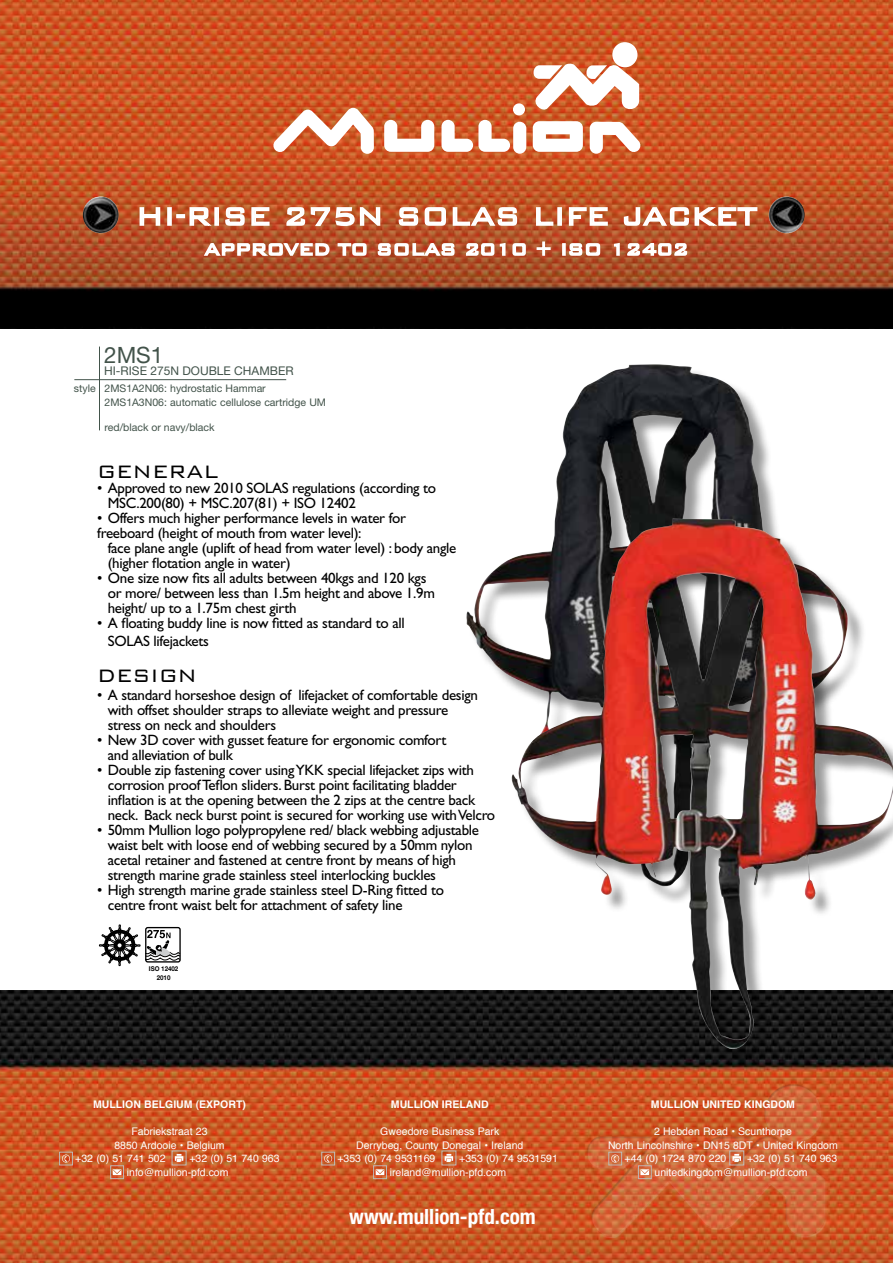
<style>
.page{position:relative;width:893px;height:1263px;background:#fff}
.page>*{position:absolute;margin:0;border:0;box-sizing:border-box;transform-origin:0 0}
.t1{font:300 32.7px "Bank Gothic BT";color:#fff}
.t2{font:300 24px "Bank Gothic BT";letter-spacing:-.005em;color:#000}
.t3{font:22.5px "Helvetica Neue LT Std";color:#42534a}
.t4{font:700 condensed 21px "Helvetica Neue LT Std";color:#fff}
.t5{font:15px/15px "Gill Sans Std";letter-spacing:-.02em;color:#000}
.t6{font:12px "Helvetica Neue LT Std";color:#42534a}
.t7{font:10.5px/13.5px "Helvetica";color:#fff}
.t8{font:10.5px/13.5px "Helvetica Neue LT Std";color:#42534a}
.t9{font:700 10.5px "Helvetica";color:#fff}
.t10{font:700 6.6px/9px "Helvetica Neue LT Std";color:#000;text-align:center;scale:.94 1}
</style>
<div class="page">
<img style="left:0;top:0;width:893px;height:1263px">
<div style="left:513px;top:122px;width:13px;height:32px;background:#fff;border-radius:7px"></div>
<svg style="left:384px;top:120px;width:50px;height:32px"></svg>
<svg style="left:533px;top:121px;width:50px;height:31px"></svg>
<svg style="left:441px;top:120px;width:69px;height:32px"></svg>
<div style="left:513px;top:103px;width:12px;height:12px;background:#fff;border-radius:50%"></div>
<svg style="left:590px;top:122px;width:51px;height:32px"></svg>
<svg style="left:273px;top:108px;width:101px;height:46px"></svg>
<div style="left:612px;top:42px;width:25px;height:25px;background:#fff;border-radius:50%"></div>
<svg style="left:531px;top:63px;width:108px;height:50px"></svg>
<div style="left:0;top:329px;width:893px;height:661px;background:#fff"></div>
<svg style="left:586px;top:1083px;width:240px;height:145px;background:#cd5a28"></svg>
<div style="left:59px;top:1152px;width:14px;height:13px;border:1px solid #bdb9b5"></div>
<svg style="left:62px;top:1154px;width:8px;height:8px"></svg>
<svg style="left:175px;top:1154px;width:8px;height:8px"></svg>
<div style="left:111px;top:1166px;width:13px;height:13px;border:1px solid #bdb9b5"></div>
<svg style="left:113px;top:1169px;width:8px;height:6px"></svg>
<div style="left:322px;top:1152px;width:13px;height:13px;border:1px solid #bdb9b5"></div>
<svg style="left:324px;top:1154px;width:8px;height:8px"></svg>
<svg style="left:445px;top:1154px;width:8px;height:8px"></svg>
<div style="left:373px;top:1166px;width:14px;height:13px;border:1px solid #bdb9b5"></div>
<svg style="left:376px;top:1169px;width:8px;height:6px"></svg>
<svg style="left:581px;top:1131px;width:244px;height:114px;background:#cf6232"></svg>
<div style="left:469px;top:366px;width:397px;height:538px;background:#000;opacity:.4"></div>
<img style="left:466px;top:365px;width:227px;height:521px">
<div style="left:514px;top:521px;width:379px;height:546px;background:#000;opacity:.4"></div>
<img style="left:510px;top:525px;width:299px;height:524px">
<svg style="left:139px;top:206px;width:22px;height:21px"></svg>
<div style="left:167px;top:207px;width:5px;height:19px;border:2px solid #fff"></div>
<svg style="left:176px;top:206px;width:38px;height:21px"></svg>
<div style="left:214px;top:207px;width:5px;height:19px;border:2px solid #fff"></div>
<svg style="left:224px;top:206px;width:46px;height:21px"></svg>
<svg style="left:284px;top:202px;width:97px;height:26px"></svg>
<svg style="left:398px;top:206px;width:120px;height:21px"></svg>
<svg style="left:535px;top:206px;width:19px;height:21px"></svg>
<div style="left:557px;top:207px;width:5px;height:19px;border:2px solid #fff"></div>
<svg style="left:568px;top:206px;width:41px;height:21px"></svg>
<svg style="left:623px;top:206px;width:135px;height:21px"></svg>
<svg style="left:203px;top:241px;width:127px;height:16px"></svg>
<svg style="left:337px;top:242px;width:31px;height:15px"></svg>
<svg style="left:377px;top:241px;width:78px;height:16px"></svg>
<svg style="left:462px;top:242px;width:44px;height:15px"></svg>
<svg style="left:512px;top:242px;width:15px;height:15px"></svg>
<svg style="left:536px;top:240px;width:16px;height:17px"></svg>
<div style="left:562px;top:243px;width:4px;height:13px;border:2px solid #fff"></div>
<svg style="left:568px;top:242px;width:33px;height:15px"></svg>
<svg style="left:613px;top:241px;width:75px;height:16px"></svg>
<img style="left:769px;top:197px;width:36px;height:36px;border-radius:18px">
<img style="left:83px;top:197px;width:36px;height:36px;border-radius:18px">
<hr style="left:99px;top:347px;width:1px;height:83px;background:#42534a">
<hr style="left:74px;top:379px;width:212px;height:1px;background:#42534a">
<div style="left:145px;top:927px;width:36px;height:35px;border:1px solid #000;border-radius:2px"></div>
<svg style="left:99px;top:925px;width:81px;height:41px"></svg>
<h1 class="t1" style="left:136px;top:199px;width:622px">Hi-RISE 275N SOLAS li fe jacket</h1>
<h3 class="t3" style="left:104px;top:341px;width:61px">2MS1</h3>
<p class="t6" style="left:104px;top:364px;width:182px">HI-RISE 275N double cham ber</p>
<p class="t8" style="left:105px;top:381px;width:223px;text-indent:-31px">style 2MS1A2N06: hydrostatic Hammar<br>2MS1A3N06: automatic cellulose cartridge UM</p>
<p class="t8" style="left:105px;top:420px;width:112px">red/black or navy/black</p>
<h2 class="t2" style="left:97px;top:459px;width:123px">GENERAL</h2>
<p class="t5" style="left:108px;top:481px;width:330px;text-indent:-10px">• Approved to new 2010 SOLAS regulations (according to<br>MSC.200(80) + MSC.207(81) + ISO 12402</p>
<p class="t5" style="left:97px;top:511px;width:310px">• Offers much higher performance levels in water for freeboard (height of mouth from water level):</p>
<p class="t5" style="left:108px;top:541px;width:350px">face plane angle (uplift of head from water level) : body angle (higher flotation angle in water)</p>
<p class="t5" style="left:108px;top:571px;width:329px;text-indent:-10px">• One size now fits all adults between 40kgs and 120 kgs or more/ between less than 1.5m height and above 1.9m height/ up to a 1.75m chest girth</p>
<p class="t5" style="left:108px;top:614px;width:298px;line-height:18px;text-indent:-10px">• A floating buddy line is now fitted as standard to all<br>SOLAS lifejackets</p>
<h2 class="t2" style="left:97px;top:663px;width:101px">DESIGN</h2>
<p class="t5" style="left:108px;top:688px;width:372px;text-indent:-10px">• A standard horseshoe design of lifejacket of comfortable design with offset shoulder straps to alleviate weight and pressure stress on neck and shoulders</p>
<p class="t5" style="left:108px;top:733px;width:340px;text-indent:-10px">• New 3D cover with gusset feature for ergonomic comfort and alleviation of bulk</p>
<p class="t5" style="left:108px;top:763px;width:389px;text-indent:-10px">• Double zip fastening cover usingYKK special lifejacket zips with corrosion proofTeflon sliders. Burst point facilitating bladder inflation is at the opening between the 2 zips at the centre back neck. Back neck burst point is secured for working use withVelcro</p>
<p class="t5" style="left:108px;top:823px;width:373px;text-indent:-10px">• 50mm Mullion logo polypropylene red/ black webbing adjustable waist belt with loose end of webbing secured by a 50mm nylon acetal retainer and fastened at centre front by means of high strength marine grade stainless steel interlocking buckles</p>
<p class="t5" style="left:108px;top:883px;width:338px;text-indent:-10px">• High strength marine grade stainless steel D-Ring fitted to centre front waist belt for attachment of safety line</p>
<p class="t10" style="left:149px;top:964px;width:33px">ISO 12402<br>2010</p>
<p class="t9" style="left:93px;top:1096px;width:154px">MULLION BELGIUM (EXPORT)</p>
<p class="t7" style="left:131px;top:1125px;width:78px">Fabriekstraat 23</p>
<p class="t7" style="left:114px;top:1138px;width:112px">8850 Ardooie • Belgium</p>
<p class="t7" style="left:75px;top:1152px;width:92px">+32 (0) 51 741 502</p>
<p class="t7" style="left:127px;top:1152px;width:154px;text-indent:63px">+32 (0) 51 740 963 info@mullion-pfd.com</p>
<p class="t9" style="left:391px;top:1096px;width:99px">MULLION IRELAND</p>
<p class="t7" style="left:380px;top:1125px;width:121px">Gweedore Business Park</p>
<p class="t7" style="left:356px;top:1138px;width:169px">Derrybeg, County Donegal • Ireland</p>
<p class="t7" style="left:337px;top:1152px;width:99px">+353 (0) 74 9531169</p>
<p class="t7" style="left:390px;top:1152px;width:170px;text-indent:69px">+353 (0) 74 9531591 ireland@mullion-pfd.com</p>
<h3 class="t4" style="left:349px;top:1204px;width:188px">www.mullion-pfd.com</h3>
<p class="t9" style="left:651px;top:1096px;width:146px">MULLION UNITED KINGDOM</p>
<p class="t7" style="left:654px;top:1125px;width:139px">2 Hebden Road • Scunthorpe</p>
<p class="t7" style="left:608px;top:1138px;width:231px">North Lincolnshire • DN15 8DT • United Kingdom</p>
<p class="t7" style="left:624px;top:1152px;width:103px">+44 (0) 1724 870 220</p>
<p class="t7" style="left:655px;top:1152px;width:184px;text-indent:92px">+32 (0) 51 740 963 unitedkingdom@mullion-pfd.com</p>
</div>
